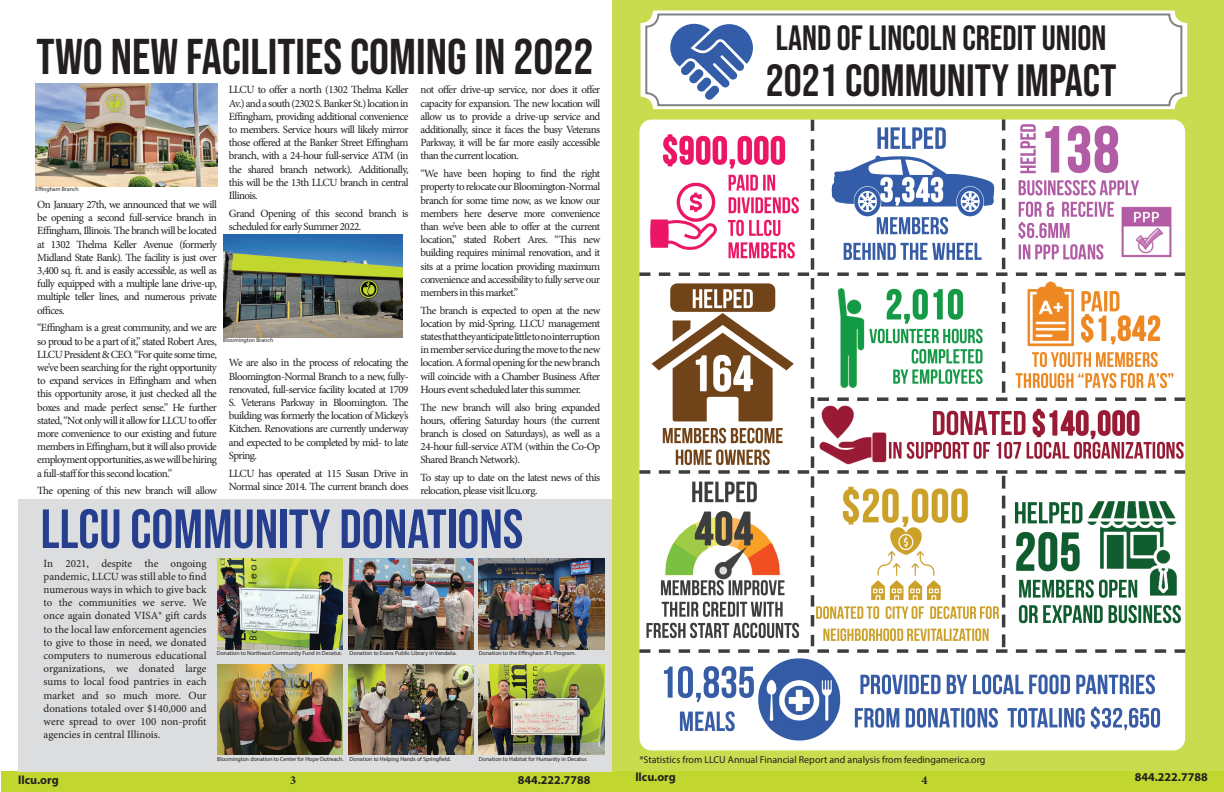
<style>
.page{position:relative;width:1224px;height:792px;background:#fff}
.page>*{position:absolute;margin:0;border:0;box-sizing:border-box;transform-origin:0 0}
.t1{font:55px "Bebas Neue";color:#253f8e}
.t2{font:50px "Bebas Neue";color:#231f20}
.t3{font:45px "Bebas Neue";color:#231f20}
.t4{font:35px "Bebas Neue";color:#231f20}
.t5{font:700 12px "Myriad Pro";color:#231f20}
.t6{font:12px "Minion Variable Concept";color:#231f20}
.t7{font:11px/13.2px "Minion Pro";letter-spacing:-.05em;color:#231f20;text-align:justify}
.t8{font:10px "Myriad Pro";color:#231f20}
.t9{font:5.8px "Myriad Pro";color:#231f20}
</style>
<div class="page">
<div style="left:612px;top:0;width:612px;height:792px;background:#c9db4f"></div>
<img style="left:639px;top:120px;width:546px;height:630px">
<svg style="left:640px;top:11px;width:547px;height:98px;background:#f5f7e9"></svg>
<div style="left:646px;top:14px;width:535px;height:91px;background:#fff;border-radius:12px"></div>
<div style="left:645px;top:13px;width:537px;height:93px;border:2px solid #808285;border-radius:12px"></div>
<svg style="left:670px;top:24px;width:83px;height:76px"></svg>
<div style="left:1px;top:772px;width:1223px;height:20px;background:#c1d72f"></div>
<div style="left:18px;top:500px;width:594px;height:272px;background:#dcdddf"></div>
<img style="left:217px;top:664px;width:126px;height:91px">
<img style="left:479px;top:559px;width:126px;height:90px">
<img style="left:479px;top:664px;width:126px;height:91px">
<img style="left:217px;top:559px;width:126px;height:90px">
<img style="left:348px;top:664px;width:126px;height:91px">
<img style="left:348px;top:559px;width:126px;height:90px">
<img style="left:36px;top:84px;width:181px;height:102px">
<img style="left:223px;top:235px;width:179px;height:102px">
<h2 class="t2" style="left:37px;top:28px;width:558px">TWO NEW FACILITIES COMING IN 2022</h2>
<p class="t7" style="left:229px;top:83px;width:181px">LLCU to offer a north (1302 Thelma Keller Av.) and a south (2302 S. Banker St.) location in Effingham, providing additional convenience to members. Service hours will likely mirror those offered at the Banker Street Effingham branch, with a 24-hour full-service ATM (in the shared branch network). Additionally, this will be the 13th LLCU branch in central Illinois.</p>
<p class="t7" style="left:229px;top:207px;width:181px">Grand Opening of this second branch is scheduled for early Summer 2022.</p>
<p class="t9" style="left:36px;top:186px;width:45px">Effingham Branch</p>
<p class="t7" style="left:37px;top:198px;width:181px">On January 27th, we announced that we will be opening a second full-service branch in Effingham, Illinois. The branch will be located at 1302 Thelma Keller Avenue (formerly Midland State Bank). The facility is just over 3,400 sq. ft. and is easily accessible, as well as fully equipped with a multiple lane drive-up, multiple teller lines, and numerous private offices.</p>
<p class="t7" style="left:37px;top:321px;width:181px">“Effingham is a great community, and we are so proud to be a part of it,” stated Robert Ares, LLCU President &amp; CEO. “For quite some time, we’ve been searching for the right opportunity to expand services in Effingham and when this opportunity arose, it just checked all the boxes and made perfect sense.” He further stated, “Not only will it allow for LLCU to offer more convenience to our existing and future members in Effingham, but it will also provide employment opportunities, as we will be hiring a full-staff for this second location.”</p>
<p class="t7" style="left:37px;top:484px;width:181px">The opening of this new branch will allow</p>
<p class="t9" style="left:223px;top:337px;width:52px">Bloomington Branch</p>
<p class="t7" style="left:229px;top:356px;width:181px">We are also in the process of relocating the Bloomington-Normal Branch to a new, fully&shy;renovated, full-service facility located at 1709<br>S. Veterans Parkway in Bloomington. The building was formerly the location of Mickey’s Kitchen. Renovations are currently underway and expected to be completed by mid- to late Spring.</p>
<p class="t7" style="left:229px;top:466px;width:181px">LLCU has operated at 115 Susan Drive in<br>Normal since 2014. The current branch does</p>
<p class="t7" style="left:421px;top:83px;width:181px">not offer drive-up service, nor does it offer capacity for expansion. The new location will allow us to provide a drive-up service and additionally, since it faces the busy Veterans Parkway, it will be far more easily accessible than the current location.</p>
<p class="t7" style="left:421px;top:167px;width:181px">“We have been hoping to find the right property to relocate our Bloomington-Normal branch for some time now, as we know our members here deserve more convenience than we’ve been able to offer at the current location,” stated Robert Ares. “This new building requires minimal renovation, and it sits at a prime location providing maximum convenience and accessibility to fully serve our members in this market.”</p>
<p class="t7" style="left:421px;top:304px;width:181px">The branch is expected to open at the new location by mid-Spring. LLCU management states that they anticipate little to no interruption in member service during the move to the new location. A formal opening for the new branch will coincide with a Chamber Business After Hours event scheduled later this summer.</p>
<p class="t7" style="left:421px;top:400px;width:181px">The new branch will also bring expanded hours, offering Saturday hours (the current branch is closed on Saturdays), as well as a 24-hour full-service ATM (within the Co-Op Shared Branch Network).</p>
<p class="t7" style="left:421px;top:471px;width:181px">To stay up to date on the latest news of this relocation, please visit llcu.org.</p>
<h1 class="t1" style="left:41px;top:498px;width:484px">LLCU COMMUNITY DONATIONS</h1>
<p class="t7" style="left:44px;top:556px;width:165px">In 2021, despite the ongoing pandemic, LLCU was still able to find numerous ways in which to give back to the communities we serve. We once again donated VISA® gift cards to the local law enforcement agencies to give to those in need, we donated computers to numerous educational organizations, we donated large sums to local food pantries in each market and so much more. Our donations totaled over $140,000 and were spread to over 100 non-profit agencies in central Illinois.</p>
<p class="t9" style="left:217px;top:755px;width:128px">Bloomington donation to Center for Hope Outreach.</p>
<p class="t9" style="left:479px;top:650px;width:98px">Donation to the Effingham JFL Program.</p>
<p class="t9" style="left:217px;top:650px;width:127px">Donation to Northeast Community Fund in Decatur.</p>
<p class="t9" style="left:350px;top:650px;width:109px">Donation to Evans Public Library in Vandalia.</p>
<p class="t9" style="left:350px;top:755px;width:103px">Donation to Helping Hands of Springfield.</p>
<p class="t9" style="left:479px;top:755px;width:110px">Donation to Habitat for Humanity in Decatur.</p>
<h3 class="t4" style="left:776px;top:18px;width:332px">LAND OF LINCOLN CREDIT UNION</h3>
<h3 class="t3" style="left:766px;top:55px;width:352px">2021 COMMUNITY IMPACT</h3>
<p class="t8" style="left:639px;top:753px;width:348px">*Statistics from LLCU Annual Financial Report and analysis from feedingamerica.org</p>
<p class="t5" style="left:18px;top:772px;width:42px">llcu.org</p>
<p class="t5" style="left:518px;top:772px;width:74px">844.222.7788</p>
<p class="t5" style="left:635px;top:769px;width:42px">llcu.org</p>
<p class="t5" style="left:1135px;top:769px;width:74px">844.222.7788</p>
<p class="t6" style="left:290px;top:772px;width:8px">3</p>
<p class="t6" style="left:921px;top:772px;width:8px">4</p>
</div>
